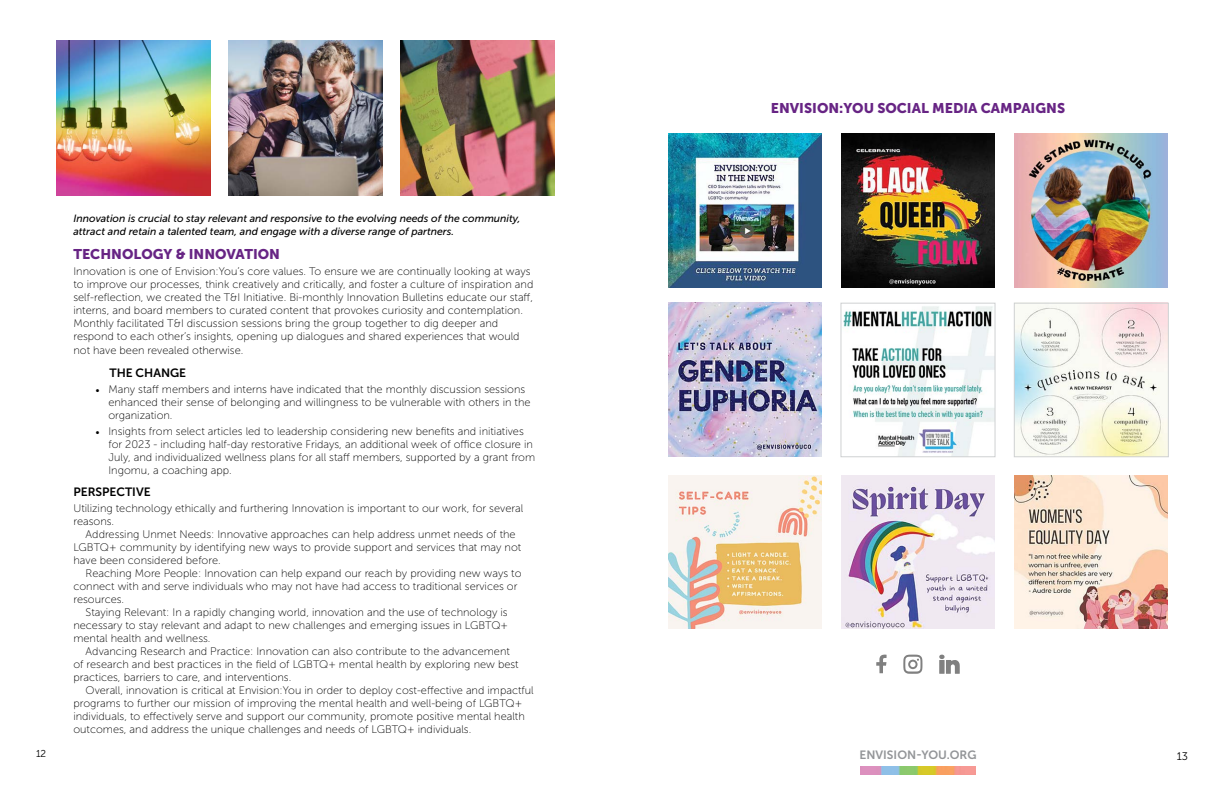
<style>
.page{position:relative;width:1224px;height:792px;background:#fff}
.page>*{position:absolute;margin:0;border:0;box-sizing:border-box;transform-origin:0 0}
.t1{font:14px "Museo Sans 900";color:#672484}
.t2{font:12px "Museo Sans 700";color:#000}
.t3{font:12px "Museo Sans 700";color:#939598}
.t4{font:11px/13px "Museo Sans 100";color:#000}
.t5{font:11px "Museo Sans 300";color:#000}
.t6{font:italic 10.5px/13px "Museo Sans 500";color:#000}
.t7{font:10px "Museo Sans 300";color:#000}
.s1{font-family:"Minion Pro"}
</style>
<div class="page">
<img style="left:1014px;top:475px;width:154px;height:154px">
<img style="left:841px;top:475px;width:154px;height:154px">
<img style="left:668px;top:475px;width:154px;height:154px">
<img style="left:1016px;top:305px;width:151px;height:150px">
<img style="left:843px;top:306px;width:150px;height:149px">
<img style="left:668px;top:303px;width:154px;height:153px">
<img style="left:1014px;top:134px;width:154px;height:153px">
<img style="left:841px;top:134px;width:154px;height:153px">
<img style="left:668px;top:134px;width:154px;height:153px">
<img style="left:400px;top:41px;width:155px;height:154px">
<img style="left:228px;top:41px;width:155px;height:154px">
<img style="left:56px;top:41px;width:155px;height:154px">
<img style="left:861px;top:766px;width:114px;height:8px">
<div style="left:841px;top:303px;width:154px;height:154px;border:1px solid #cfd1d2"></div>
<div style="left:1014px;top:303px;width:155px;height:154px;border:1px solid #cfd1d2"></div>
<svg style="left:876px;top:655px;width:11px;height:18px"></svg>
<svg style="left:903px;top:655px;width:19px;height:19px"></svg>
<svg style="left:939px;top:655px;width:21px;height:19px"></svg>
<p class="t6" style="left:73px;top:212px;width:449px">Innovation is crucial to stay relevant and responsive to the evolving needs of the community, attract and retain a talented team, and engage with a diverse range of partners.</p>
<p class="t1" style="left:73px;top:246px;width:208px">TECHNOLOGY &amp; INNOVATION</p>
<p class="t4" style="left:73px;top:265px;width:461px">Innovation is one of Envision:You’s core values. To ensure we are continually looking at ways to improve our processes, think creatively and critically, and foster a culture of inspiration and self-reflection, we created the T&amp;I Initiative. Bi-monthly Innovation Bulletins educate our staff, interns, and board members to curated content that provokes curiosity and contemplation.<br>Monthly facilitated T&amp;I discussion sessions bring the group together to dig deeper and respond to each other’s insights, opening up dialogues and shared experiences that would not have been revealed otherwise.</p>
<p class="t2" style="left:109px;top:366px;width:78px">THE CHANGE</p>
<p class="t4" style="left:108px;top:383px;width:424px;text-indent:-13px"><span class="s1">•</span> Many staff members and interns have indicated that the monthly discussion sessions enhanced their sense of belonging and willingness to be vulnerable with others in the organization.</p>
<p class="t4" style="left:108px;top:425px;width:428px;text-indent:-13px"><span class="s1">•</span> Insights from select articles led to leadership considering new benefits and initiatives for 2023 - including half-day restorative Fridays, an additional week of office closure in July, and individualized wellness plans for all staff members, supported by a grant from Ingomu, a coaching app.</p>
<p class="t2" style="left:73px;top:485px;width:79px">PERSPECTIVE</p>
<p class="t4" style="left:73px;top:502px;width:451px">Utilizing technology ethically and furthering Innovation is important to our work, for several reasons.</p>
<p class="t4" style="left:73px;top:528px;width:449px;text-indent:12px">Addressing Unmet Needs: Innovative approaches can help address unmet needs of the<br>LGBTQ+ community by identifying new ways to provide support and services that may not have been considered before.</p>
<p class="t4" style="left:73px;top:567px;width:450px;text-indent:12px">Reaching More People: Innovation can help expand our reach by providing new ways to connect with and serve individuals who may not have had access to traditional services or resources.</p>
<p class="t4" style="left:73px;top:606px;width:436px;text-align:justify;text-indent:12px">Staying Relevant: In a rapidly changing world, innovation and the use of technology is necessary to stay relevant and adapt to new challenges and emerging issues in LGBTQ+ mental health and wellness.</p>
<p class="t4" style="left:73px;top:645px;width:447px;text-indent:12px">Advancing Research and Practice: Innovation can also contribute to the advancement of research and best practices in the field of LGBTQ+ mental health by exploring new best practices, barriers to care, and interventions.</p>
<p class="t4" style="left:73px;top:684px;width:462px;text-indent:12px">Overall, innovation is critical at Envision:You in order to deploy cost-effective and impactful programs to further our mission of improving the mental health and well-being of LGBTQ+ individuals, to effectively serve and support our community, promote positive mental health outcomes, and address the unique challenges and needs of LGBTQ+ individuals.</p>
<p class="t1" style="left:771px;top:100px;width:296px">ENVISION:YOU SOCIAL MEDIA CAMPAIGNS</p>
<p class="t3" style="left:860px;top:748px;width:118px">ENVISION-YOU.ORG</p>
<p class="t7" style="left:36px;top:748px;width:12px">12</p>
<p class="t5" style="left:1177px;top:750px;width:13px">13</p>
</div>
